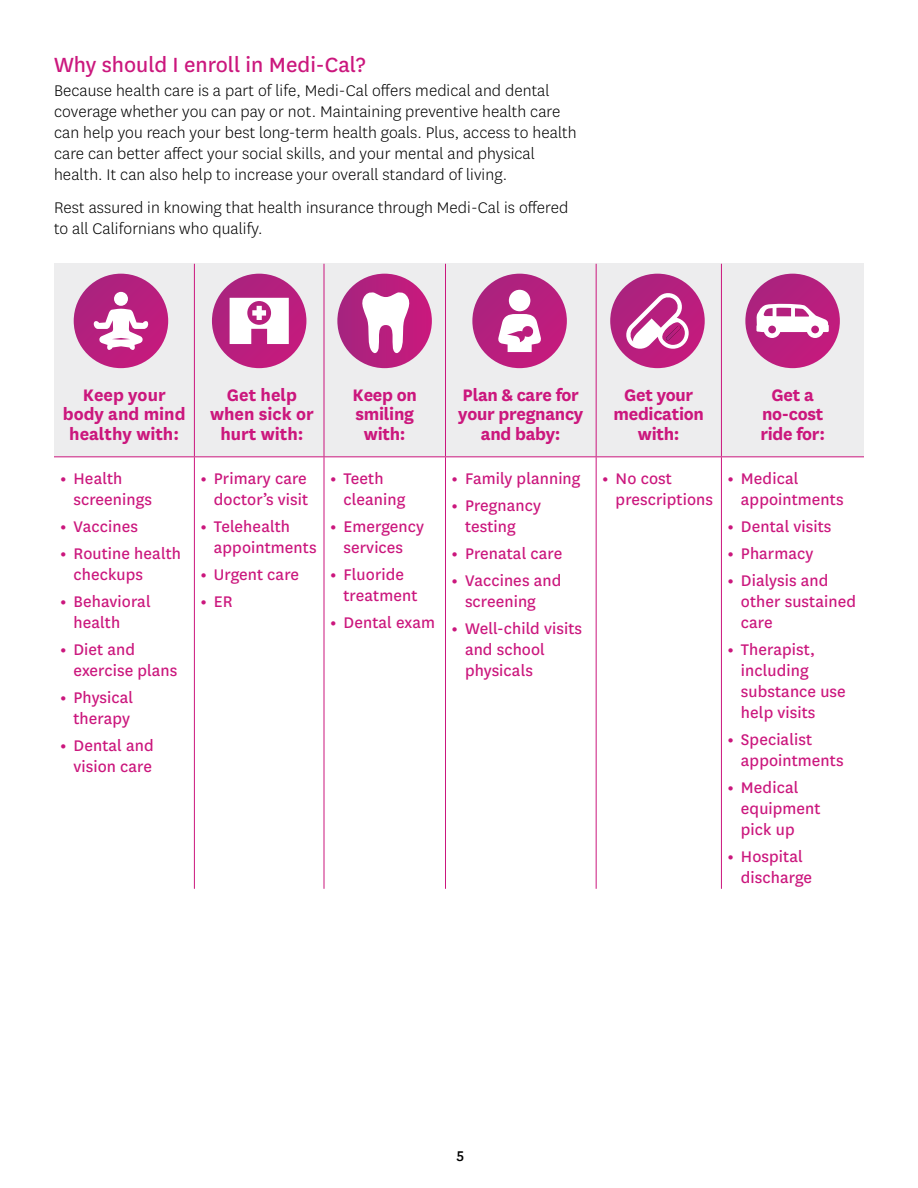
<style>
.page{position:relative;width:918px;height:1188px;background:#fff}
.page>*{position:absolute;margin:0;border:0;box-sizing:border-box;transform-origin:0 0}
.t1{font:24px "Centene Sans";color:#cb177d}
.t2{font:700 19.5px/19.5px "Centene Sans";letter-spacing:-.015em;color:#cb177d;text-align:center}
.t3{font:18px/21px "Centene Sans";letter-spacing:.005em;color:#cb177d}
.t4{font:300 18px/21px "Centene Sans";letter-spacing:.005em;color:#000}
.t5{font:500 16.5px "Centene Sans";color:#000}
.s1{font-weight:700}
</style>
<div class="page">
<div style="left:54px;top:264px;width:140px;height:193px;background:#ededee"></div>
<div style="left:194px;top:264px;width:130px;height:193px;background:#ededee"></div>
<div style="left:324px;top:264px;width:122px;height:193px;background:#ededee"></div>
<div style="left:446px;top:264px;width:150px;height:193px;background:#ededee"></div>
<div style="left:596px;top:264px;width:125px;height:193px;background:#ededee"></div>
<div style="left:721px;top:264px;width:143px;height:193px;background:#ededee"></div>
<hr style="left:194px;top:264px;width:1px;height:192px;background:#cb177d">
<hr style="left:324px;top:264px;width:1px;height:192px;background:#cb177d">
<hr style="left:445px;top:264px;width:1px;height:192px;background:#cb177d">
<hr style="left:596px;top:264px;width:1px;height:192px;background:#cb177d">
<hr style="left:721px;top:264px;width:1px;height:192px;background:#cb177d">
<hr style="left:54px;top:456px;width:140px;height:1px;background:#cb177d">
<hr style="left:194px;top:457px;width:1px;height:432px;background:#cb177d">
<hr style="left:194px;top:456px;width:130px;height:1px;background:#cb177d">
<hr style="left:324px;top:456px;width:122px;height:1px;background:#cb177d">
<hr style="left:446px;top:456px;width:150px;height:1px;background:#cb177d">
<hr style="left:596px;top:456px;width:125px;height:1px;background:#cb177d">
<hr style="left:324px;top:457px;width:1px;height:432px;background:#cb177d">
<hr style="left:445px;top:457px;width:1px;height:432px;background:#cb177d">
<hr style="left:596px;top:457px;width:1px;height:432px;background:#cb177d">
<hr style="left:721px;top:457px;width:1px;height:432px;background:#cb177d">
<hr style="left:721px;top:456px;width:143px;height:1px;background:#cb177d">
<div style="left:74px;top:274px;width:94px;height:94px;background:linear-gradient(to right,#ad227e,#c01d7e);border-radius:47px"></div>
<svg style="left:93px;top:309px;width:55px;height:41px"></svg>
<div style="left:114px;top:292px;width:14px;height:14px;background:#fff;border-radius:50%"></div>
<div style="left:212px;top:274px;width:94px;height:94px;background:linear-gradient(to right,#ae237f,#c11c7d);border-radius:47px"></div>
<svg style="left:230px;top:298px;width:59px;height:46px"></svg>
<svg style="left:337px;top:274px;width:95px;height:94px"></svg>
<svg style="left:472px;top:274px;width:95px;height:94px"></svg>
<svg style="left:498px;top:314px;width:43px;height:38px"></svg>
<div style="left:509px;top:290px;width:21px;height:21px;background:#fff;border-radius:50%"></div>
<div style="left:610px;top:274px;width:95px;height:94px;background:linear-gradient(to right,#af237f,#c21e7f);border-radius:47px"></div>
<svg style="left:625px;top:292px;width:64px;height:58px"></svg>
<div style="left:745px;top:274px;width:95px;height:94px;background:linear-gradient(to right,#af2580,#c11c7e);border-radius:47px"></div>
<svg style="left:756px;top:303px;width:73px;height:35px"></svg>
<h3 class="t1" style="left:54px;top:49px;width:313px">Why should I enroll in Medi-Cal?</h3>
<p class="t4" style="left:54px;top:79px;width:524px">Because health care is a part of life, Medi-Cal offers medical and dental coverage whether you can pay or not. Maintaining preventive health care can help you reach your best long-term health goals. Plus, access to health care can better affect your social skills, and your mental and physical health. It can also help to increase your overall standard of living.</p>
<p class="t4" style="left:54px;top:196px;width:516px">Rest assured in knowing that health insurance through Medi-Cal is offered to all Californians who qualify.</p>
<h4 class="t2" style="left:63px;top:384px;width:124px">Keep your body and mind healthy with:</h4>
<p class="t3" style="left:74px;top:467px;width:80px;text-indent:-14px"><span class="s1">•</span> Health screenings</p>
<p class="t3" style="left:60px;top:515px;width:80px"><span class="s1">•</span> Vaccines</p>
<p class="t3" style="left:74px;top:542px;width:109px;text-indent:-14px"><span class="s1">•</span> Routine health checkups</p>
<p class="t3" style="left:74px;top:590px;width:79px;text-indent:-14px"><span class="s1">•</span> Behavioral health</p>
<p class="t3" style="left:74px;top:638px;width:105px;text-indent:-14px"><span class="s1">•</span> Diet and exercise plans</p>
<p class="t3" style="left:60px;top:686px;width:75px;text-align:center"><span class="s1">•</span> Physical therapy</p>
<p class="t3" style="left:60px;top:734px;width:95px;text-align:right"><span class="s1">•</span> Dental and vision care</p>
<h4 class="t2" style="left:210px;top:384px;width:105px">Get help when sick or hurt with:</h4>
<p class="t3" style="left:200px;top:467px;width:109px;text-align:right"><span class="s1">•</span> Primary care doctor’s visit</p>
<p class="t3" style="left:214px;top:515px;width:104px;text-indent:-14px"><span class="s1">•</span> Telehealth appointments</p>
<p class="t3" style="left:200px;top:563px;width:100px"><span class="s1">•</span> Urgent care</p>
<p class="t3" style="left:200px;top:590px;width:34px"><span class="s1">•</span> ER</p>
<h4 class="t2" style="left:353px;top:384px;width:66px">Keep on smiling with:</h4>
<p class="t3" style="left:344px;top:467px;width:63px;text-indent:-14px"><span class="s1">•</span> Teeth cleaning</p>
<p class="t3" style="left:330px;top:515px;width:96px;text-align:center"><span class="s1">•</span> Emergency services</p>
<p class="t3" style="left:344px;top:563px;width:75px;text-indent:-14px"><span class="s1">•</span> Fluoride treatment</p>
<p class="t3" style="left:330px;top:611px;width:107px"><span class="s1">•</span> Dental exam</p>
<h4 class="t2" style="left:458px;top:384px;width:127px">Plan &amp; care for your pregnancy and baby:</h4>
<p class="t3" style="left:452px;top:467px;width:131px"><span class="s1">•</span> Family planning</p>
<p class="t3" style="left:465px;top:494px;width:78px;text-indent:-14px"><span class="s1">•</span> Pregnancy testing</p>
<p class="t3" style="left:452px;top:542px;width:112px"><span class="s1">•</span> Prenatal care</p>
<p class="t3" style="left:465px;top:569px;width:98px;text-indent:-14px"><span class="s1">•</span> Vaccines and screening</p>
<p class="t3" style="left:465px;top:617px;width:119px;text-indent:-14px"><span class="s1">•</span> Well-child visits and school physicals</p>
<h4 class="t2" style="left:614px;top:384px;width:92px">Get your medication with:</h4>
<p class="t3" style="left:616px;top:467px;width:99px;text-indent:-14px"><span class="s1">•</span> No cost prescriptions</p>
<h4 class="t2" style="left:760px;top:384px;width:66px">Get a no-cost ride for:</h4>
<p class="t3" style="left:741px;top:467px;width:104px;text-indent:-14px"><span class="s1">•</span> Medical appointments</p>
<p class="t3" style="left:727px;top:515px;width:106px"><span class="s1">•</span> Dental visits</p>
<p class="t3" style="left:727px;top:542px;width:88px"><span class="s1">•</span> Pharmacy</p>
<p class="t3" style="left:741px;top:569px;width:117px;text-indent:-14px"><span class="s1">•</span> Dialysis and other sustained care</p>
<p class="t3" style="left:741px;top:638px;width:106px;text-indent:-14px"><span class="s1">•</span> Therapist, including substance use help visits</p>
<p class="t3" style="left:741px;top:728px;width:104px;text-indent:-14px"><span class="s1">•</span> Specialist appointments</p>
<p class="t3" style="left:741px;top:776px;width:81px;text-indent:-14px"><span class="s1">•</span> Medical equipment pick up</p>
<p class="t3" style="left:741px;top:845px;width:73px;text-indent:-14px"><span class="s1">•</span> Hospital discharge</p>
<p class="t5" style="left:457px;top:1145px;width:9px">5</p>
</div>
